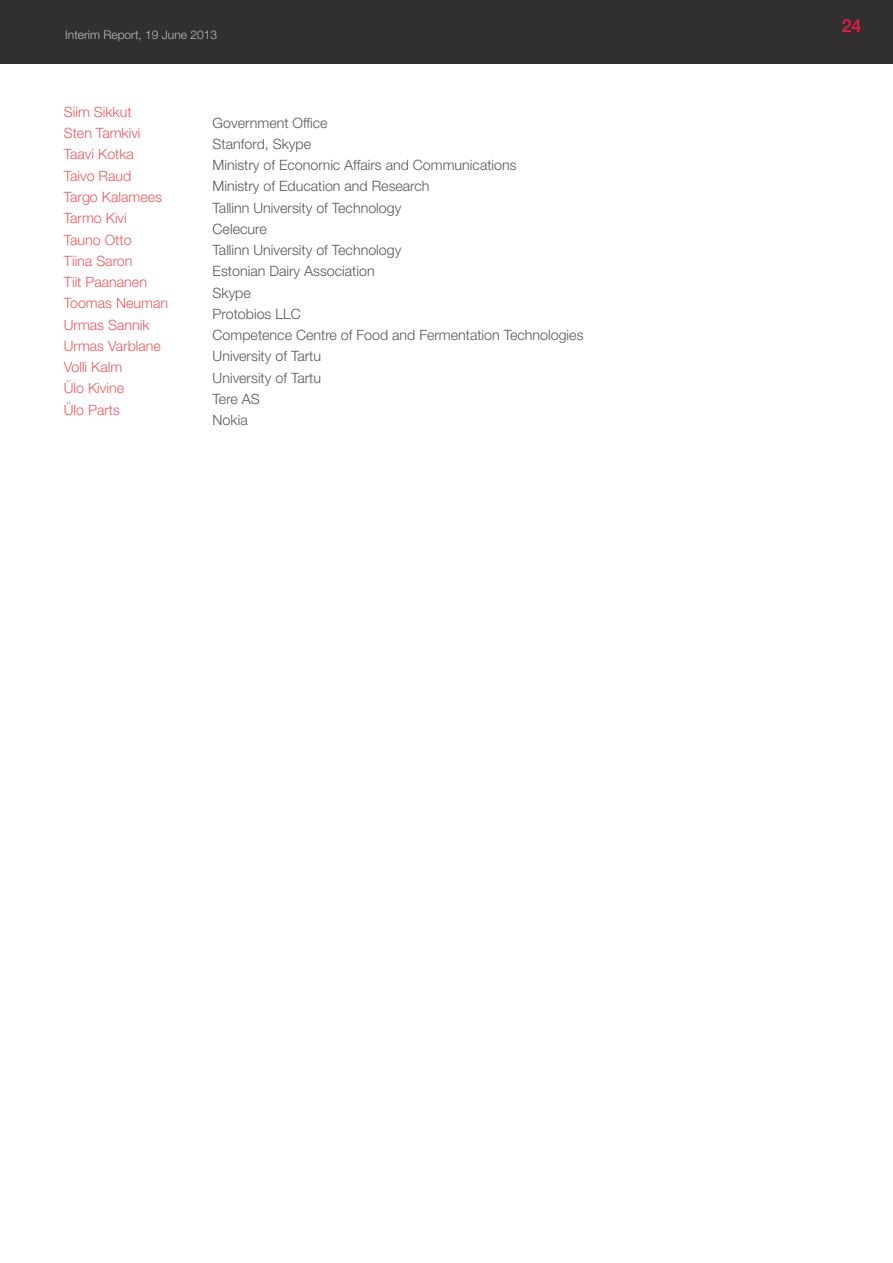
<style>
.page{position:relative;width:893px;height:1263px;background:#fff}
.page>*{position:absolute;margin:0;border:0;box-sizing:border-box;transform-origin:0 0}
.t1{font:500 18px "Helvetica Neue LT Std";color:#ed1845}
.t2{font:300 14.25px/21.3px "Helvetica Neue LT Std";color:#57585a}
.t3{font:300 14.25px/21.3px "Helvetica Neue LT Std";color:#f0595f}
.t4{font:300 12px "Helvetica Neue LT Std";color:#bcbdc0}
</style>
<div class="page">
<div style="left:0;top:0;width:893px;height:64px;background:#312f30"></div>
<p class="t4" style="left:65px;top:31px;width:153px">Interim Report, 19 June 2013</p>
<p class="t3" style="left:64px;top:103px;width:106px">Siim Sikkut<br>Sten Tamkivi<br>Taavi Kotka<br>Taivo Raud<br>Targo Kalamees<br>Tarmo Kivi<br>Tauno Otto<br>Tiina Saron<br>Tiit Paananen<br>Toomas Neuman<br>Urmas Sannik<br>Urmas Varblane<br>Volli Kalm<br>Ülo Kivine<br>Ülo Parts</p>
<p class="t2" style="left:213px;top:113px;width:372px">Government Office<br>Stanford, Skype<br>Ministry of Economic Affairs and Communications<br>Ministry of Education and Research<br>Tallinn University of Technology<br>Celecure<br>Tallinn University of Technology<br>Estonian Dairy Association<br>Skype<br>Protobios LLC<br>Competence Centre of Food and Fermentation Technologies<br>University of Tartu<br>University of Tartu<br>Tere AS<br>Nokia</p>
<p class="t1" style="left:842px;top:19px;width:21px">24</p>
</div>
